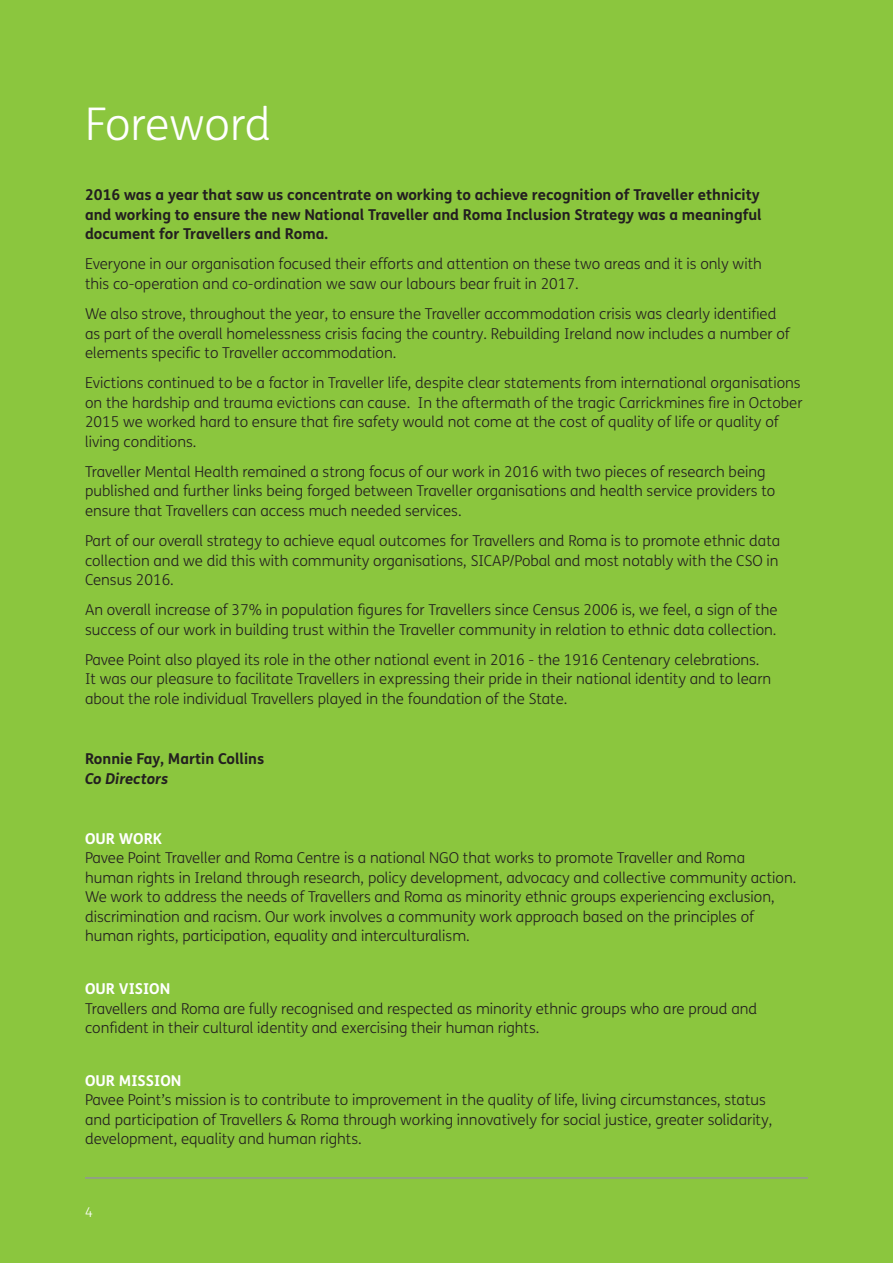
<style>
.page{position:relative;width:893px;height:1263px;background:#8bc63e}
.page>*{position:absolute;margin:0;border:0;box-sizing:border-box;transform-origin:0 0}
.t1{font:300 45px "FS Me";letter-spacing:-.01em;color:#fff}
.t2{font:300 15px/19.5px "FS Me";color:#231f20}
.t3{font:700 15px/19.5px "FS Me";color:#231f20}
.t4{font:700 15px "FS Me";color:#fff}
.t5{font:italic 700 15px "FS Me";color:#231f20}
.t6{font:300 13.5px "FS Me";color:#fff}
</style>
<div class="page">
<hr style="left:85px;top:1177px;width:723px;height:2px;background:#939598">
<h1 class="t1" style="left:85px;top:94px;width:187px">Foreword</h1>
<p class="t3" style="left:85px;top:184px;width:678px">2016 was a year that saw us concentrate on working to achieve recognition of Traveller ethnicity and working to ensure the new National Traveller and Roma Inclusion Strategy was a meaningful document for Travellers and Roma.</p>
<p class="t2" style="left:85px;top:254px;width:678px">Everyone in our organisation focused their efforts and attention on these two areas and it is only with this co-operation and co-ordination we saw our labours bear fruit in 2017.</p>
<p class="t2" style="left:85px;top:304px;width:706px">We also strove, throughout the year, to ensure the Traveller accommodation crisis was clearly identified as part of the overall homelessness crisis facing the country. Rebuilding Ireland now includes a number of elements specific to Traveller accommodation.</p>
<p class="t2" style="left:85px;top:373px;width:719px">Evictions continued to be a factor in Traveller life, despite clear statements from international organisations on the hardship and trauma evictions can cause. In the aftermath of the tragic Carrickmines fire in October 2015 we worked hard to ensure that fire safety would not come at the cost of quality of life or quality of living conditions.</p>
<p class="t2" style="left:85px;top:461px;width:692px">Traveller Mental Health remained a strong focus of our work in 2016 with two pieces of research being published and further links being forged between Traveller organisations and health service providers to ensure that Travellers can access much needed services.</p>
<p class="t2" style="left:85px;top:531px;width:697px;text-align:justify">Part of our overall strategy to achieve equal outcomes for Travellers and Roma is to promote ethnic data collection and we did this with community organisations, SICAP/Pobal and most notably with the CSO in Census 2016.</p>
<p class="t2" style="left:85px;top:600px;width:694px">An overall increase of 37% in population figures for Travellers since Census 2006 is, we feel, a sign of the success of our work in building trust within the Traveller community in relation to ethnic data collection.</p>
<p class="t2" style="left:85px;top:649px;width:688px">Pavee Point also played its role in the other national event in 2016 - the 1916 Centenary celebrations.<br>It was our pleasure to facilitate Travellers in expressing their pride in their national identity and to learn about the role individual Travellers played in the foundation of the State.</p>
<p class="t3" style="left:85px;top:748px;width:181px">Ronnie Fay, Martin Collins</p>
<p class="t5" style="left:85px;top:767px;width:85px">Co Directors</p>
<p class="t4" style="left:85px;top:827px;width:79px">OUR WORK</p>
<p class="t2" style="left:85px;top:848px;width:713px">Pavee Point Traveller and Roma Centre is a national NGO that works to promote Traveller and Roma human rights in Ireland through research, policy development, advocacy and collective community action.<br>We work to address the needs of Travellers and Roma as minority ethnic groups experiencing exclusion, discrimination and racism. Our work involves a community work approach based on the principles of human rights, participation, equality and interculturalism.</p>
<p class="t4" style="left:85px;top:977px;width:87px">OUR VISION</p>
<p class="t2" style="left:85px;top:998px;width:674px">Travellers and Roma are fully recognised and respected as minority ethnic groups who are proud and confident in their cultural identity and exercising their human rights.</p>
<p class="t4" style="left:85px;top:1069px;width:98px">OUR MISSION</p>
<p class="t2" style="left:85px;top:1090px;width:689px">Pavee Point’s mission is to contribute to improvement in the quality of life, living circumstances, status and participation of Travellers &amp; Roma through working innovatively for social justice, greater solidarity, development, equality and human rights.</p>
<p class="t6" style="left:85px;top:1203px;width:9px">4</p>
</div>
